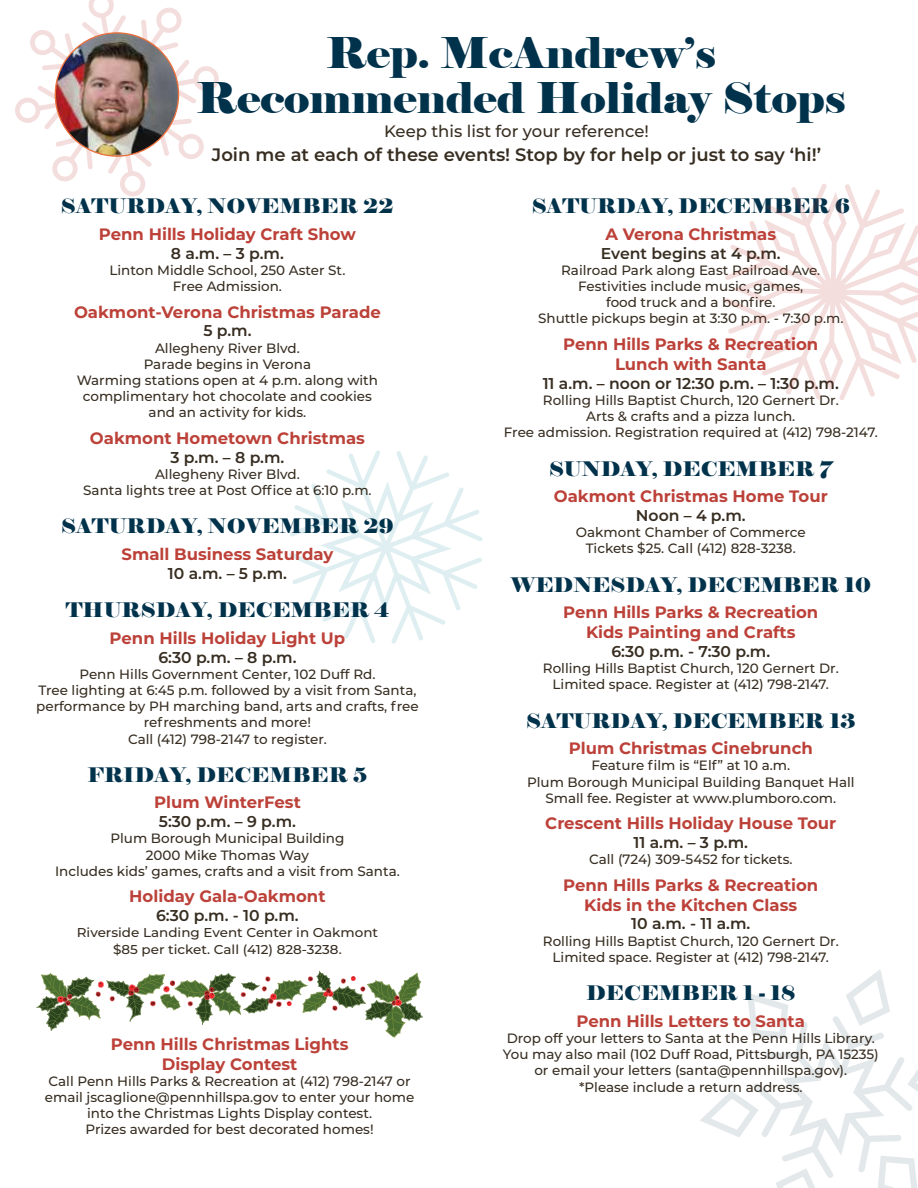
<style>
.page{position:relative;width:918px;height:1188px;background:#fff}
.page>*{position:absolute;margin:0;border:0;box-sizing:border-box;transform-origin:0 0}
.t1{font:42.15px/45px "Elephant";color:#00324b;text-align:center;scale:1.05 1}
.t2{font:19.95px "Elephant";color:#00324b;scale:1.05 1}
.t3{font:600 18px "Montserrat";color:#372d21}
.t4{font:700 16.5px/19.8px "Montserrat";color:#bc4139;text-align:center}
.t5{font:500 16.5px "Montserrat";color:#372d21}
.t6{font:600 15.6px "Montserrat";color:#372d21}
.t7{font:500 13.5px/16.2px "Montserrat";color:#372d21;text-align:center}
.t8{font:500 12.9px/16.2px "Montserrat";color:#372d21;text-align:center;scale:1.05 1}
</style>
<div class="page">
<svg style="left:700px;top:970px;width:218px;height:218px"></svg>
<svg style="left:15px;top:0;width:204px;height:197px"></svg>
<svg style="left:289px;top:450px;width:194px;height:194px"></svg>
<img style="left:55px;top:33px;width:124px;height:123px;border-radius:62px">
<svg style="left:725px;top:184px;width:193px;height:216px"></svg>
<svg style="left:36px;top:971px;width:387px;height:66px"></svg>
<h1 class="t1" style="left:197px;top:31px;width:620px">Rep. McAndrew’s<br>Recommended Holiday Stops</h1>
<h3 class="t3" style="left:212px;top:142px;width:611px">Join me at each of these events! Stop by for help or just to say ‘hi!’</h3>
<p class="t5" style="left:384px;top:120px;width:266px">Keep this list for your reference!</p>
<h2 class="t2" style="left:61px;top:194px;width:319px">SATURDAY, NOVEMBER 22</h2>
<p class="t4" style="left:99px;top:223px;width:259px">Penn Hills Holiday Craft Show</p>
<p class="t6" style="left:171px;top:242px;width:114px">8 a.m. – 3 p.m.</p>
<p class="t7" style="left:109px;top:261px;width:237px">Linton Middle School, 250 Aster St.<br>Free Admission.</p>
<p class="t4" style="left:74px;top:301px;width:308px">Oakmont-Verona Christmas Parade</p>
<p class="t6" style="left:203px;top:320px;width:50px">5 p.m.</p>
<p class="t7" style="left:77px;top:339px;width:303px">Allegheny River Blvd.<br>Parade begins in Verona<br>Warming stations open at 4 p.m. along with complimentary hot chocolate and cookies and an activity for kids.</p>
<p class="t4" style="left:90px;top:427px;width:277px">Oakmont Hometown Christmas</p>
<p class="t6" style="left:170px;top:446px;width:115px">3 p.m. – 8 p.m.</p>
<p class="t7" style="left:83px;top:466px;width:290px">Allegheny River Blvd.<br>Santa lights tree at Post Office at 6:10 p.m.</p>
<h2 class="t2" style="left:61px;top:514px;width:318px">SATURDAY, NOVEMBER 29</h2>
<p class="t4" style="left:122px;top:543px;width:213px">Small Business Saturday</p>
<p class="t6" style="left:168px;top:562px;width:121px">10 a.m. – 5 p.m.</p>
<h2 class="t2" style="left:66px;top:598px;width:309px">THURSDAY, DECEMBER 4</h2>
<p class="t4" style="left:110px;top:627px;width:237px">Penn Hills Holiday Light Up</p>
<p class="t6" style="left:158px;top:646px;width:140px">6:30 p.m. – 8 p.m.</p>
<p class="t7" style="left:36px;top:665px;width:384px">Penn Hills Government Center, 102 Duff Rd.<br>Tree lighting at 6:45 p.m. followed by a visit from Santa, performance by PH marching band, arts and crafts, free refreshments and more!<br>Call (412) 798-2147 to register.</p>
<h2 class="t2" style="left:88px;top:762px;width:268px">FRIDAY, DECEMBER 5</h2>
<p class="t4" style="left:154px;top:792px;width:148px">Plum WinterFest</p>
<p class="t6" style="left:159px;top:811px;width:139px">5:30 p.m. – 9 p.m.</p>
<p class="t7" style="left:55px;top:830px;width:346px">Plum Borough Municipal Building<br>2000 Mike Thomas Way<br>Includes kids’ games, crafts and a visit from Santa.</p>
<p class="t4" style="left:129px;top:886px;width:198px">Holiday Gala-Oakmont</p>
<p class="t6" style="left:156px;top:905px;width:144px">6:30 p.m. - 10 p.m.</p>
<p class="t8" style="left:77px;top:924px;width:289px">Riverside Landing Event Center in Oakmont $85 per ticket. Call (412) 828-3238.</p>
<p class="t4" style="left:111px;top:1033px;width:239px">Penn Hills Christmas Lights<br>Display Contest</p>
<p class="t7" style="left:45px;top:1072px;width:371px">Call Penn Hills Parks &amp; Recreation at (412) 798-2147 or email jscaglione@pennhillspa.gov to enter your home into the Christmas Lights Display contest.<br>Prizes awarded for best decorated homes!</p>
<h2 class="t2" style="left:532px;top:194px;width:304px">SATURDAY, DECEMBER 6</h2>
<p class="t4" style="left:605px;top:223px;width:172px">A Verona Christmas</p>
<p class="t6" style="left:601px;top:242px;width:181px">Event begins at 4 p.m.</p>
<p class="t7" style="left:538px;top:261px;width:307px">Railroad Park along East Railroad Ave.<br>Festivities include music, games,<br>food truck and a bonfire.<br>Shuttle pickups begin at 3:30 p.m. - 7:30 p.m.</p>
<p class="t4" style="left:563px;top:333px;width:257px">Penn Hills Parks &amp; Recreation<br>Lunch with Santa</p>
<p class="t6" style="left:543px;top:372px;width:298px">11 a.m. – noon or 12:30 p.m. – 1:30 p.m.</p>
<p class="t7" style="left:504px;top:391px;width:375px">Rolling Hills Baptist Church, 120 Gernert Dr.<br>Arts &amp; crafts and a pizza lunch.<br>Free admission. Registration required at (412) 798-2147.</p>
<h2 class="t2" style="left:549px;top:456px;width:272px">SUNDAY, DECEMBER 7</h2>
<p class="t4" style="left:554px;top:486px;width:275px">Oakmont Christmas Home Tour</p>
<p class="t6" style="left:636px;top:504px;width:111px">Noon – 4 p.m.</p>
<p class="t7" style="left:576px;top:524px;width:231px">Oakmont Chamber of Commerce<br>Tickets $25. Call (412) 828-3238.</p>
<h2 class="t2" style="left:510px;top:572px;width:345px">WEDNESDAY, DECEMBER 10</h2>
<p class="t4" style="left:563px;top:602px;width:257px">Penn Hills Parks &amp; Recreation<br>Kids Painting and Crafts</p>
<p class="t6" style="left:611px;top:640px;width:160px">6:30 p.m. - 7:30 p.m.</p>
<p class="t7" style="left:543px;top:660px;width:297px">Rolling Hills Baptist Church, 120 Gernert Dr.<br>Limited space. Register at (412) 798-2147.</p>
<h2 class="t2" style="left:526px;top:708px;width:315px">SATURDAY, DECEMBER 13</h2>
<p class="t4" style="left:569px;top:738px;width:246px">Plum Christmas Cinebrunch</p>
<p class="t7" style="left:527px;top:757px;width:329px">Feature film is “Elf” at 10 a.m.<br>Plum Borough Municipal Building Banquet Hall<br>Small fee. Register at www.plumboro.com.</p>
<p class="t4" style="left:545px;top:813px;width:293px">Crescent Hills Holiday House Tour</p>
<p class="t6" style="left:634px;top:831px;width:116px">11 a.m. – 3 p.m.</p>
<p class="t7" style="left:589px;top:851px;width:205px">Call (724) 309-5452 for tickets.</p>
<p class="t4" style="left:563px;top:874px;width:257px">Penn Hills Parks &amp; Recreation<br>Kids in the Kitchen Class</p>
<p class="t6" style="left:631px;top:913px;width:121px">10 a.m. - 11 a.m.</p>
<p class="t7" style="left:543px;top:932px;width:297px">Rolling Hills Baptist Church, 120 Gernert Dr.<br>Limited space. Register at (412) 798-2147.</p>
<h2 class="t2" style="left:586px;top:981px;width:201px">DECEMBER 1 - 18</h2>
<p class="t4" style="left:577px;top:1010px;width:230px">Penn Hills Letters to Santa</p>
<p class="t7" style="left:503px;top:1030px;width:377px">Drop off your letters to Santa at the Penn Hills Library.<br>You may also mail (102 Duff Road, Pittsburgh, PA 15235) or email your letters (santa@pennhillspa.gov).<br>*Please include a return address.</p>
</div>
